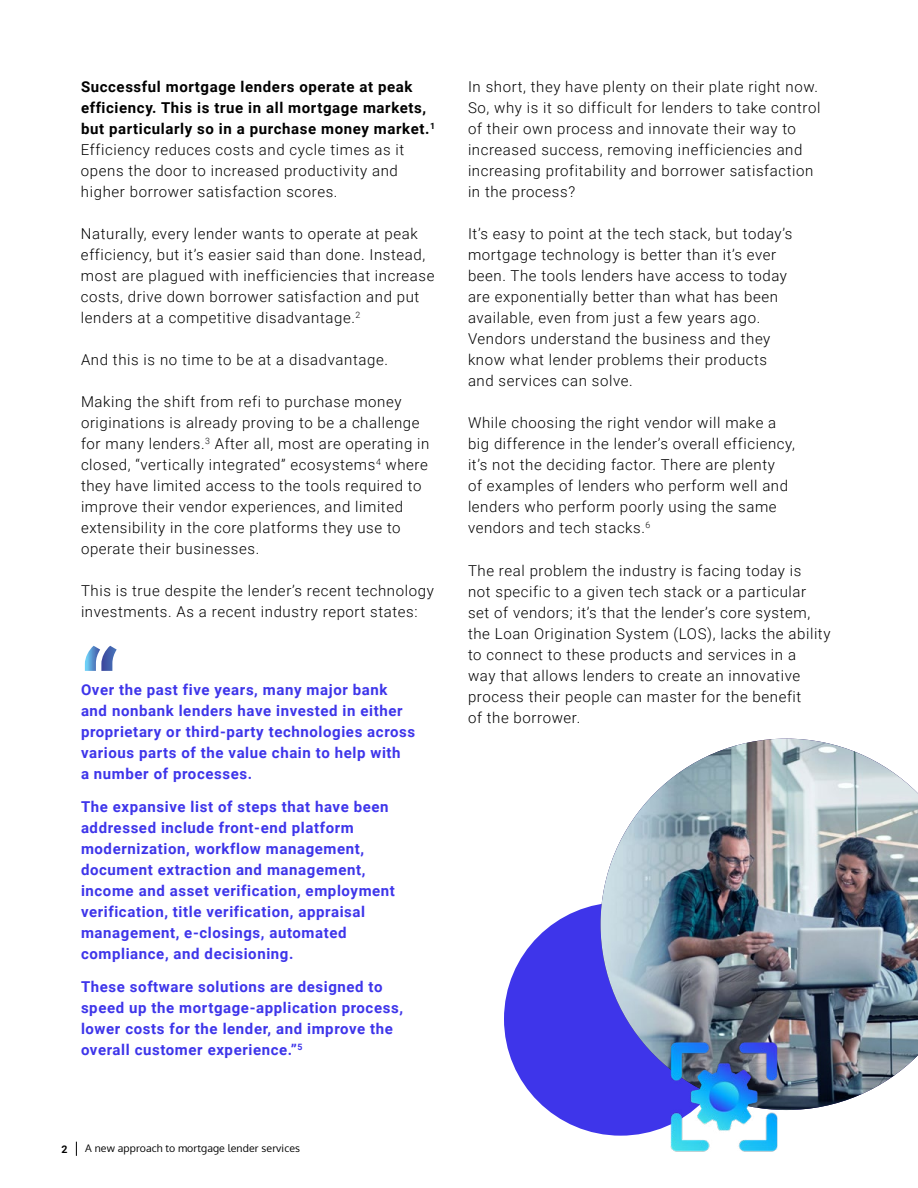
<style>
.page{position:relative;width:918px;height:1188px;background:#fff}
.page>*{position:absolute;margin:0;border:0;box-sizing:border-box;transform-origin:0 0}
.t1{font:700 98.55px "Roboto";color:#fff}
.t2{font:300 15px/21px "Roboto";letter-spacing:.04em;color:#000}
.t3{font:700 15px/21px "Roboto";letter-spacing:.04em;color:#3e35ea}
.t4{font:700 15px/21px "Roboto";letter-spacing:.04em;color:#000}
.t5{font:10.5px "Oxygen";letter-spacing:.01em;color:#000}
.t6{font:700 10.5px "Roboto";color:#000}
.s1{font-weight:300}
</style>
<div class="page">
<svg style="left:76px;top:1142px;width:1px;height:14px"></svg>
<div style="left:504px;top:902px;width:233px;height:234px;background:#3e35ea;border-radius:50%"></div>
<img style="left:601px;top:739px;width:317px;height:371px">
<img style="left:646px;top:1019px;width:155px;height:133px">
<p class="t4" style="left:81px;top:76px;width:356px">Successful mortgage lenders operate at peak efficiency. This is true in all mortgage markets, but particularly so in a purchase money market.<sup>1<br></sup><span class="s1">Efficiency reduces costs and cycle times as it opens the door to increased productivity and higher borrower satisfaction scores.</span></p>
<p class="t2" style="left:81px;top:223px;width:355px">Naturally, every lender wants to operate at peak efficiency, but it’s easier said than done. Instead, most are plagued with inefficiencies that increase costs, drive down borrower satisfaction and put lenders at a competitive disadvantage.<sup>2</sup></p>
<p class="t2" style="left:81px;top:349px;width:308px">And this is no time to be at a disadvantage.</p>
<p class="t2" style="left:81px;top:391px;width:350px">Making the shift from refi to purchase money originations is already proving to be a challenge for many lenders.<sup>3</sup> After all, most are operating in closed, “vertically integrated” ecosystems<sup>4</sup> where they have limited access to the tools required to improve their vendor experiences, and limited extensibility in the core platforms they use to operate their businesses.</p>
<p class="t2" style="left:81px;top:580px;width:354px">This is true despite the lender’s recent technology investments. As a recent industry report states:</p>
<h1 class="t1" style="left:80px;top:617px;width:42px">“</h1>
<p class="t3" style="left:81px;top:679px;width:336px">Over the past five years, many major bank and nonbank lenders have invested in either proprietary or third-party technologies across various parts of the value chain to help with<br>a number of processes.</p>
<p class="t3" style="left:81px;top:796px;width:316px">The expansive list of steps that have been addressed include front-end platform modernization, workflow management, document extraction and management, income and asset verification, employment verification, title verification, appraisal management, e-closings, automated compliance, and decisioning.</p>
<p class="t3" style="left:81px;top:976px;width:324px">These software solutions are designed to speed up the mortgage-application process, lower costs for the lender, and improve the overall customer experience.”<sup>5</sup></p>
<p class="t2" style="left:468px;top:76px;width:354px">In short, they have plenty on their plate right now.<br>So, why is it so difficult for lenders to take control of their own process and innovate their way to increased success, removing inefficiencies and increasing profitability and borrower satisfaction in the process?</p>
<p class="t2" style="left:468px;top:223px;width:326px">It’s easy to point at the tech stack, but today’s mortgage technology is better than it’s ever been. The tools lenders have access to today are exponentially better than what has been available, even from just a few years ago.<br>Vendors understand the business and they know what lender problems their products and services can solve.</p>
<p class="t2" style="left:468px;top:412px;width:329px">While choosing the right vendor will make a big difference in the lender’s overall efficiency, it’s not the deciding factor. There are plenty<br>of examples of lenders who perform well and lenders who perform poorly using the same vendors and tech stacks.<sup>6</sup></p>
<p class="t2" style="left:468px;top:559px;width:364px">The real problem the industry is facing today is<br>not specific to a given tech stack or a particular set of vendors; it’s that the lender’s core system, the Loan Origination System (LOS), lacks the ability to connect to these products and services in a<br>way that allows lenders to create an innovative process their people can master for the benefit</p>
<p class="t2" style="left:468px;top:706px;width:114px">of the borrower.</p>
<p class="t6" style="left:61px;top:1142px;width:8px">2</p>
<p class="t5" style="left:85px;top:1142px;width:216px">A new approach to mortgage lender services</p>
</div>
